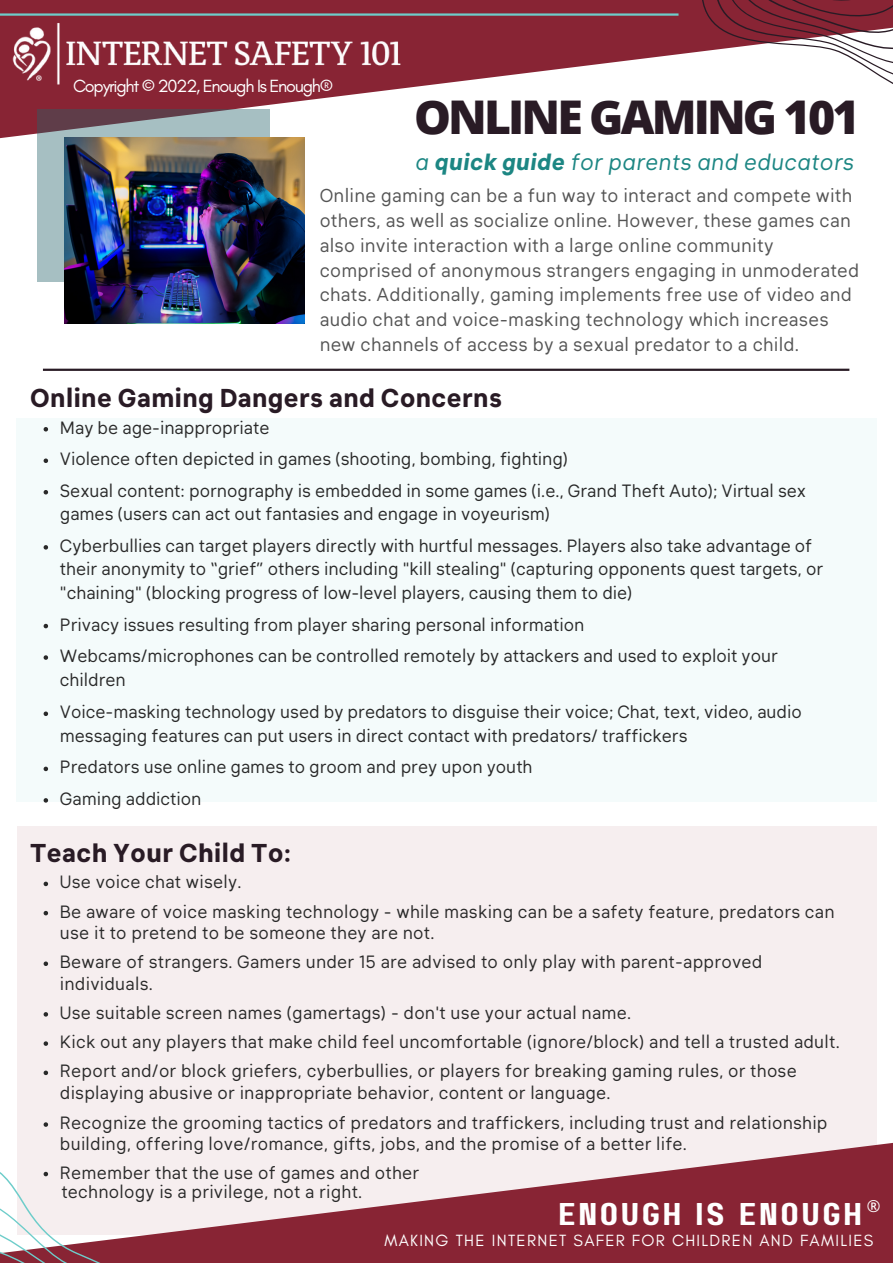
<style>
.page{position:relative;width:893px;height:1264px;background:#fff}
.page>*{position:absolute;margin:0;border:0;box-sizing:border-box;transform-origin:0 0}
.t1{font:800 46.5px "Open Sans";letter-spacing:-.06em;color:#291b25}
.t2{font:31.35px "Paalalabas Display Wide BETA";letter-spacing:.08em;color:#fff}
.t3{font:700 25.5px "Klima";letter-spacing:.02em;color:#291b25}
.t4{font:italic 22.5px "Klima";letter-spacing:.02em;color:#1c8683}
.t5{font:18.45px/24.8px "Klima";letter-spacing:.015em;color:#545454}
.t6{font:18px "Glacial Indifference";letter-spacing:-.065em;color:#fff}
.t7{font:17.55px/31.5px "Klima";color:#292929}
.t8{font:16.5px "Glacial Indifference";letter-spacing:.08em;color:#fff}
.s1{font-weight:700}
</style>
<div class="page">
<svg style="left:0;top:0;width:624px;height:140px;fill:#882434"></svg>
<svg style="left:37px;top:109px;width:233px;height:172px;background:#929da2"></svg>
<div style="left:17px;top:826px;width:859px;height:408px;background:#f6eeef"></div>
<svg style="left:155px;top:1139px;width:737px;height:123px;fill:#882434"></svg>
<div style="left:624px;top:0;width:30px;height:61px;background:#882434"></div>
<svg style="left:654px;top:0;width:238px;height:84px"></svg>
<hr style="left:0;top:13px;width:678px;height:3px;background:#6ecdca">
<hr style="left:43px;top:368px;width:806px;height:3px;background:#291b25">
<div style="left:16px;top:418px;width:860px;height:383px;background:#f4fbfb"></div>
<img style="left:0;top:16px;width:427px;height:77px">
<img style="left:65px;top:138px;width:239px;height:185px">
<svg style="left:44px;top:427px;width:4px;height:4px"></svg>
<svg style="left:44px;top:458px;width:4px;height:5px"></svg>
<svg style="left:44px;top:490px;width:4px;height:4px"></svg>
<svg style="left:44px;top:545px;width:4px;height:4px"></svg>
<svg style="left:44px;top:624px;width:4px;height:4px"></svg>
<svg style="left:44px;top:655px;width:4px;height:4px"></svg>
<svg style="left:44px;top:711px;width:4px;height:5px"></svg>
<svg style="left:44px;top:766px;width:4px;height:5px"></svg>
<svg style="left:44px;top:798px;width:4px;height:4px"></svg>
<svg style="left:44px;top:881px;width:4px;height:5px"></svg>
<svg style="left:44px;top:910px;width:4px;height:5px"></svg>
<svg style="left:44px;top:961px;width:4px;height:5px"></svg>
<svg style="left:44px;top:1012px;width:4px;height:4px"></svg>
<svg style="left:44px;top:1041px;width:4px;height:4px"></svg>
<svg style="left:44px;top:1070px;width:4px;height:5px"></svg>
<svg style="left:44px;top:1122px;width:4px;height:4px"></svg>
<svg style="left:0;top:1171px;width:155px;height:91px"></svg>
<p class="t6" style="left:73px;top:75px;width:262px">Copyright © 2022, Enough Is Enough®</p>
<h1 class="t1" style="left:414px;top:84px;width:447px">ONLINE GAMING 101</h1>
<p class="t4" style="left:416px;top:152px;width:440px">a <span class="s1">quick guide</span> for parents and educators</p>
<p class="t5" style="left:320px;top:185px;width:540px">Online gaming can be a fun way to interact and compete with others, as well as socialize online. However, these games can also invite interaction with a large online community comprised of anonymous strangers engaging in unmoderated chats. Additionally, gaming implements free use of video and audio chat and voice-masking technology which increases new channels of access by a sexual predator to a child.</p>
<h3 class="t3" style="left:30px;top:387px;width:473px">Online Gaming Dangers and Concerns</h3>
<p class="t7" style="left:60px;top:413px;width:747px">May be age-inappropriate<br>Violence often depicted in games (shooting, bombing, fighting)<br>Sexual content: pornography is embedded in some games (i.e., Grand Theft Auto); Virtual sex</p>
<p class="t7" style="left:60px;top:500px;width:753px">games (users can act out fantasies and engage in voyeurism)<br>Cyberbullies can target players directly with hurtful messages. Players also take advantage of</p>
<p class="t7" style="left:60px;top:559px;width:764px;line-height:23.5px">their anonymity to “grief” others including "kill stealing" (capturing opponents quest targets, or "chaining" (blocking progress of low-level players, causing them to die)</p>
<p class="t7" style="left:60px;top:610px;width:719px">Privacy issues resulting from player sharing personal information<br>Webcams/microphones can be controlled remotely by attackers and used to exploit your</p>
<p class="t7" style="left:60px;top:664px;width:743px;line-height:32.5px">children<br>Voice-masking technology used by predators to disguise their voice; Chat, text, video, audio</p>
<p class="t7" style="left:60px;top:721px;width:629px">messaging features can put users in direct contact with predators/ traffickers<br>Predators use online games to groom and prey upon youth<br>Gaming addiction</p>
<h3 class="t3" style="left:30px;top:842px;width:263px">Teach Your Child To:</h3>
<p class="t7" style="left:60px;top:869px;width:776px;line-height:29.2px">Use voice chat wisely.<br>Be aware of voice masking technology - while masking can be a safety feature, predators can</p>
<p class="t7" style="left:60px;top:919px;width:704px;line-height:29.2px">use it to pretend to be someone they are not.<br>Beware of strangers. Gamers under 15 are advised to only play with parent-approved</p>
<p class="t7" style="left:60px;top:970px;width:781px;line-height:29.2px">individuals.<br>Use suitable screen names (gamertags) - don't use your actual name.<br>Kick out any players that make child feel uncomfortable (ignore/block) and tell a trusted adult.<br>Report and/or block griefers, cyberbullies, or players for breaking gaming rules, or those</p>
<p class="t7" style="left:60px;top:1078px;width:769px;line-height:30.3px">displaying abusive or inappropriate behavior, content or language.<br>Recognize the grooming tactics of predators and traffickers, including trust and relationship</p>
<p class="t7" style="left:60px;top:1131px;width:628px;line-height:28px">building, offering love/romance, gifts, jobs, and the promise of a better life.<br>Remember that the use of games and other</p>
<p class="t7" style="left:61px;top:1177px;width:302px">technology is a privilege, not a right.</p>
<h2 class="t2" style="left:558px;top:1200px;width:323px">ENOUGH IS ENOUGH <sup>®</sup></h2>
<p class="t8" style="left:384px;top:1230px;width:490px">MAKING THE INTERNET SAFER FOR CHILDREN AND FAMILIES</p>
</div>
